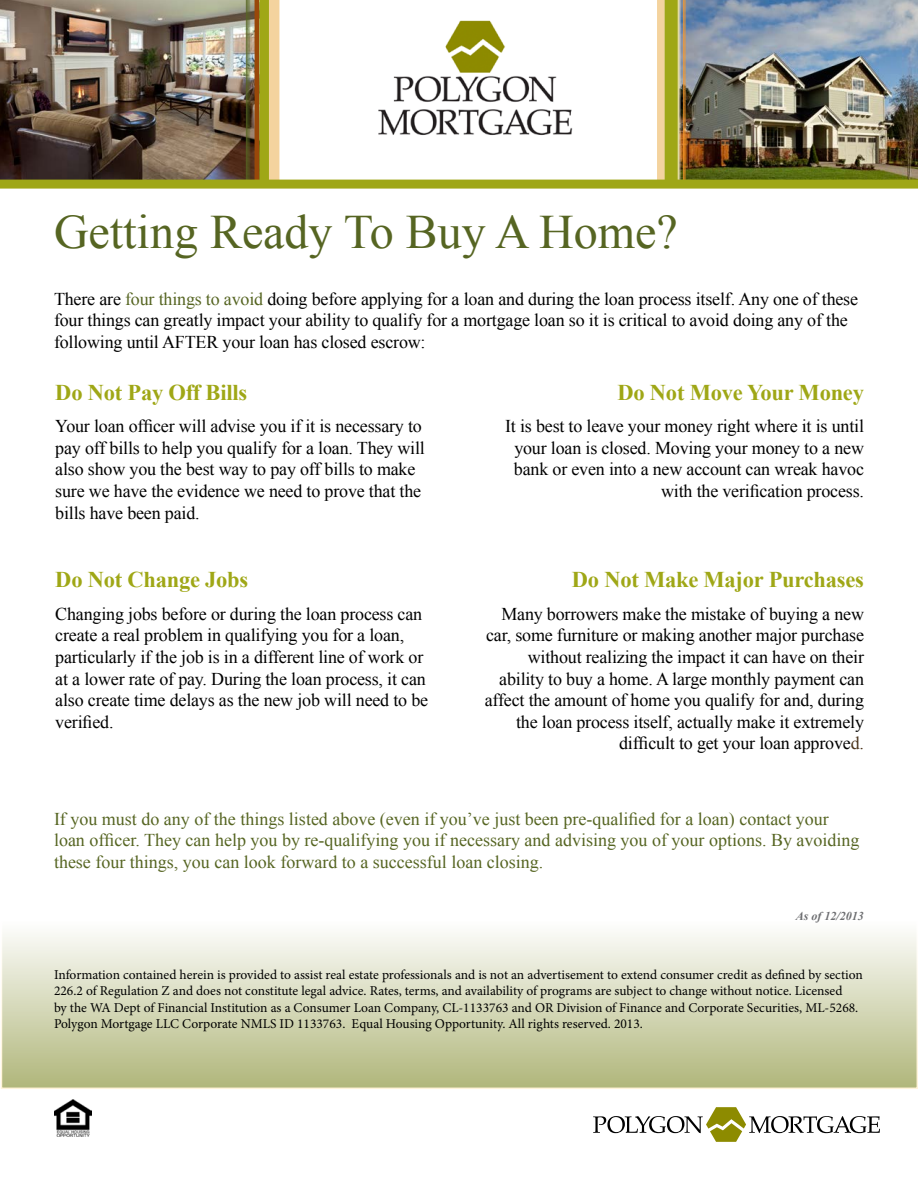
<style>
.page{position:relative;width:918px;height:1188px;background:#fff}
.page>*{position:absolute;margin:0;border:0;box-sizing:border-box;transform-origin:0 0}
.t1{font:48px "Times New Roman";color:#566522}
.t2{font:700 22.5px "Times New Roman";letter-spacing:-.01em;color:#9fa716}
.t3{font:18px/21.6px "Times New Roman";letter-spacing:-.01em;color:#000}
.t4{font:18px/21.6px "Times New Roman";color:#566522}
.t5{font:13.5px/16.2px "Minion Pro";color:#000}
.t6{font:italic 700 12px "Times New Roman";color:#6d6e71}
.s1{color:#566522}
.s2{color:#4d361e}
</style>
<div class="page">
<img style="left:681px;top:0;width:237px;height:180px">
<img style="left:54px;top:1099px;width:38px;height:38px">
<img style="left:0;top:0;width:255px;height:180px">
<div style="left:259px;top:0;width:11px;height:183px;background:#9fa716"></div>
<div style="left:664px;top:0;width:15px;height:181px;background:#9fa716"></div>
<svg style="left:246px;top:0;width:4px;height:180px"></svg>
<div style="left:657px;top:0;width:8px;height:181px;background:#f4d39e"></div>
<div style="left:269px;top:0;width:10px;height:182px;background:#f4d39e"></div>
<div style="left:1px;top:875px;width:917px;height:214px;background:linear-gradient(to bottom,#fff,#b3b980);border:2px solid #fff3d9"></div>
<hr style="left:683px;top:0;width:3px;height:181px;background:#f9992b">
<hr style="left:255px;top:0;width:4px;height:182px;background:#994809">
<hr style="left:678px;top:0;width:3px;height:181px;background:#fef2dc">
<img style="left:378px;top:20px;width:195px;height:116px">
<div style="left:0;top:180px;width:918px;height:9px;background:#9fa716"></div>
<svg style="left:593px;top:1107px;width:287px;height:35px"></svg>
<h1 class="t1" style="left:54px;top:200px;width:625px">Getting Ready To Buy A Home?</h1>
<p class="t3" style="left:54px;top:288px;width:806px">There are <span class="s1">four things to avoid</span> doing before applying for a loan and during the loan process itself. Any one of these four things can greatly impact your ability to qualify for a mortgage loan so it is critical to avoid doing any of the following until AFTER your loan has closed escrow:</p>
<p class="t2" style="left:55px;top:377px;width:193px">Do Not Pay Off Bills</p>
<p class="t3" style="left:55px;top:415px;width:371px">Your loan officer will advise you if it is necessary to pay off bills to help you qualify for a loan. They will also show you the best way to pay off bills to make sure we have the evidence we need to prove that the bills have been paid.</p>
<p class="t2" style="left:55px;top:564px;width:195px">Do Not Change Jobs</p>
<p class="t3" style="left:55px;top:603px;width:374px">Changing jobs before or during the loan process can create a real problem in qualifying you for a loan, particularly if the job is in a different line of work or at a lower rate of pay. During the loan process, it can also create time delays as the new job will need to be verified.</p>
<p class="t2" style="left:618px;top:377px;width:248px">Do Not Move Your Money</p>
<p class="t3" style="left:505px;top:415px;width:360px;text-align:right">It is best to leave your money right where it is until your loan is closed. Moving your money to a new bank or even into a new account can wreak havoc with the verification process.</p>
<p class="t2" style="left:572px;top:564px;width:294px">Do Not Make Major Purchases</p>
<p class="t3" style="left:485px;top:603px;width:381px;text-align:right">Many borrowers make the mistake of buying a new car, some furniture or making another major purchase without realizing the impact it can have on their ability to buy a home. A large monthly payment can affect the amount of home you qualify for and, during the loan process itself, actually make it extremely difficult to get your loan approve<span class="s2">d.</span></p>
<p class="t4" style="left:54px;top:808px;width:807px">If you must do any of the things listed above (even if you’ve just been pre-qualified for a loan) contact your loan officer. They can help you by re-qualifying you if necessary and advising you of your options. By avoiding these four things, you can look forward to a successful loan closing.</p>
<p class="t6" style="left:796px;top:908px;width:70px">As of 12/2013</p>
<p class="t5" style="left:54px;top:967px;width:810px">Information contained herein is provided to assist real estate professionals and is not an advertisement to extend consumer credit as defined by section 226.2 of Regulation Z and does not constitute legal advice. Rates, terms, and availability of programs are subject to change without notice. Licensed<br>by the WA Dept of Financial Institution as a Consumer Loan Company, CL-1133763 and OR Division of Finance and Corporate Securities, ML-5268.<br>Polygon Mortgage LLC Corporate NMLS ID 1133763. Equal Housing Opportunity. All rights reserved. 2013.</p>
</div>
